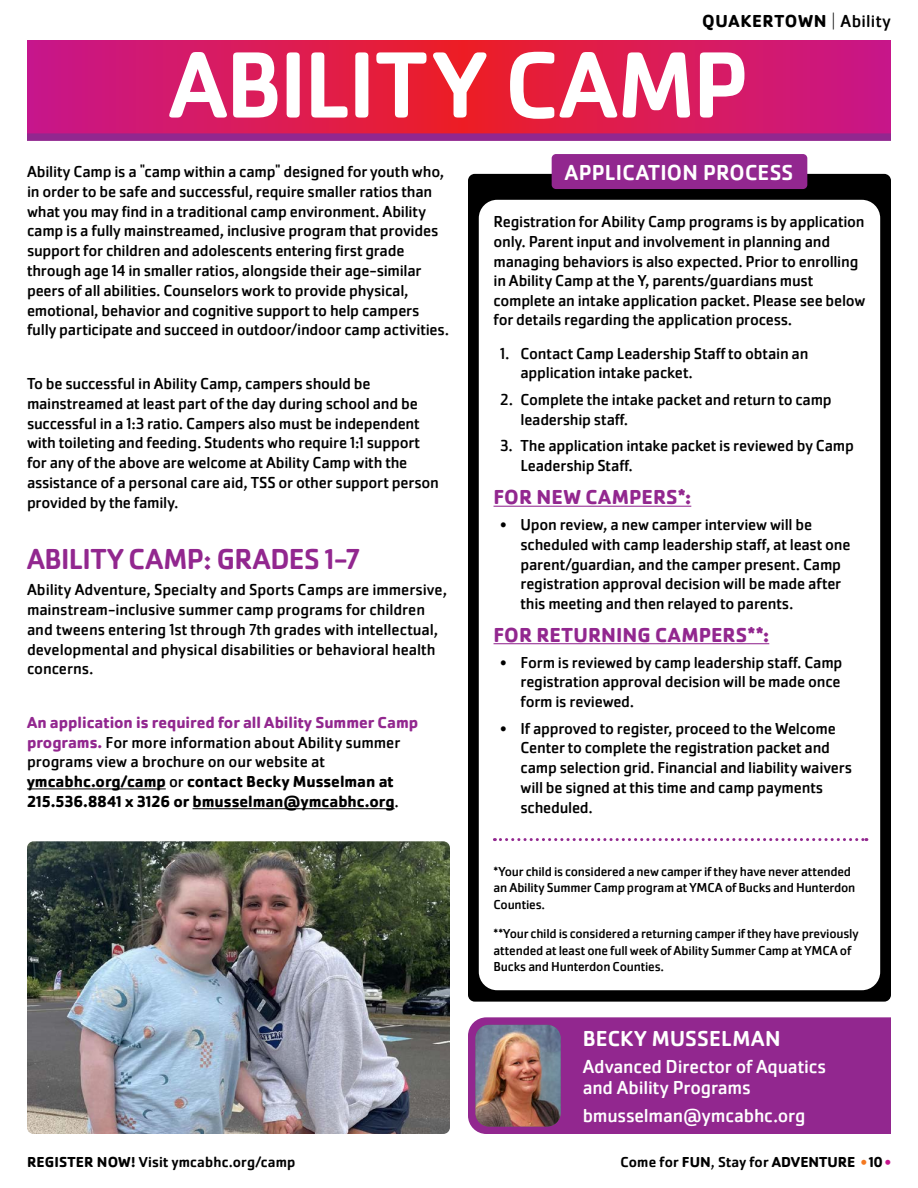
<style>
.page{position:relative;width:918px;height:1188px;background:#fff}
.page>*{position:absolute;margin:0;border:0;box-sizing:border-box;transform-origin:0 0}
.t1{font:500 97.5px "Cachet Pro";letter-spacing:-.01em;color:#fff}
.t2{font:500 30px "Cachet Pro";letter-spacing:-.015em;color:#92278f}
.t3{font:500 22.5px "Cachet Pro";letter-spacing:.01em;color:#fff}
.t4{font:700 21px "Cachet Pro";letter-spacing:.005em;color:#92278f}
.t5{font:19.5px/21px "Cachet Pro";letter-spacing:-.01em;color:#fff}
.t6{font:700 18px "Cachet Pro";letter-spacing:.035em;color:#000}
.t7{font:16.5px/19.8px "Cachet Pro";letter-spacing:-.015em;color:#000}
.t8{font:700 16.5px/19.8px "Cachet Pro";letter-spacing:-.005em;color:#000}
.t9{font:500 15px "Cachet Pro";letter-spacing:.01em;color:#000}
.t10{font:13.5px/16.2px "Cachet Pro";letter-spacing:-.015em;color:#000}
.s1{font-weight:200}
.s2{font-weight:400}
.s3{color:#92278f}
.s4{font-weight:700}
.s5{font-weight:700;color:#f47920}
.s6{font-weight:700;color:#c6168d}
</style>
<div class="page">
<div style="left:468px;top:1017px;width:423px;height:117px;background:#92278f"></div>
<img style="left:476px;top:1025px;width:85px;height:102px">
<img style="left:27px;top:841px;width:423px;height:293px">
<div style="left:468px;top:174px;width:423px;height:828px;background:#000;border-radius:7px"></div>
<div style="left:479px;top:200px;width:401px;height:790px;background:#fff;border-radius:18px"></div>
<hr style="left:27px;top:789px;width:139px;height:1px;background:#000">
<hr style="left:193px;top:808px;width:202px;height:1px;background:#000">
<svg style="left:27px;top:40px;width:864px;height:93px;background:#d91a5a"></svg>
<div style="left:27px;top:133px;width:864px;height:8px;background:#92278f"></div>
<hr style="left:494px;top:506px;width:197px;height:1px;background:#92278f">
<hr style="left:494px;top:643px;width:275px;height:1px;background:#92278f">
<div style="left:552px;top:154px;width:255px;height:35px;background:#92278f;border-radius:4px"></div>
<svg style="left:494px;top:838px;width:373px;height:3px"></svg>
<p class="t6" style="left:702px;top:10px;width:190px">QUAKERTOWN <span class="s1">|</span> <span class="s2">Ability</span></p>
<h1 class="t1" style="left:169px;top:28px;width:581px">ABILITY CAMP</h1>
<p class="t7" style="left:27px;top:162px;width:424px">Ability Camp is a "camp within a camp" designed for youth who, in order to be safe and successful, require smaller ratios than what you may find in a traditional camp environment. Ability camp is a fully mainstreamed, inclusive program that provides support for children and adolescents entering first grade through age 14 in smaller ratios, alongside their age-similar peers of all abilities. Counselors work to provide physical, emotional, behavior and cognitive support to help campers fully participate and succeed in outdoor/indoor camp activities.</p>
<p class="t7" style="left:27px;top:374px;width:414px">To be successful in Ability Camp, campers should be mainstreamed at least part of the day during school and be successful in a 1:3 ratio. Campers also must be independent with toileting and feeding. Students who require 1:1 support for any of the above are welcome at Ability Camp with the assistance of a personal care aid, TSS or other support person provided by the family.</p>
<h2 class="t2" style="left:27px;top:541px;width:335px">ABILITY CAMP: GRADES 1-7</h2>
<p class="t7" style="left:27px;top:580px;width:422px">Ability Adventure, Specialty and Sports Camps are immersive, mainstream-inclusive summer camp programs for children and tweens entering 1st through 7th grades with intellectual, developmental and physical disabilities or behavioral health concerns.</p>
<p class="t8" style="left:27px;top:712px;width:393px"><span class="s3">An application is required for all Ability Summer Camp programs.</span> <span class="s2">For more information about Ability summer programs view a brochure on our website at </span>ymcabhc.org/camp <span class="s2">or</span> contact Becky Musselman at 215.536.8841 x 3126 or bmusselman@ymcabhc.org<span class="s2">.</span></p>
<h3 class="t3" style="left:565px;top:159px;width:230px">APPLICATION PROCESS</h3>
<p class="t7" style="left:494px;top:212px;width:373px">Registration for Ability Camp programs is by application only. Parent input and involvement in planning and managing behaviors is also expected. Prior to enrolling in Ability Camp at the Y, parents/guardians must complete an intake application packet. Please see below for details regarding the application process.</p>
<p class="t7" style="left:521px;top:343px;width:289px;text-indent:-20px">1. Contact Camp Leadership Staff to obtain an application intake packet.</p>
<p class="t7" style="left:521px;top:390px;width:313px;text-indent:-20px">2. Complete the intake packet and return to camp leadership staff.</p>
<p class="t7" style="left:521px;top:436px;width:335px;text-indent:-20px">3. The application intake packet is reviewed by Camp<br>Leadership Staff.</p>
<p class="t4" style="left:494px;top:484px;width:199px">FOR NEW CAMPERS*:</p>
<p class="t7" style="left:521px;top:515px;width:332px;text-indent:-20px">• Upon review, a new camper interview will be scheduled with camp leadership staff, at least one parent/guardian, and the camper present. Camp registration approval decision will be made after this meeting and then relayed to parents.</p>
<p class="t4" style="left:494px;top:622px;width:277px">FOR RETURNING CAMPERS**:</p>
<p class="t7" style="left:521px;top:653px;width:323px;text-align:justify;text-indent:-20px">• Form is reviewed by camp leadership staff. Camp registration approval decision will be made once form is reviewed.</p>
<p class="t7" style="left:521px;top:718px;width:333px;text-indent:-20px">• If approved to register, proceed to the Welcome Center to complete the registration packet and camp selection grid. Financial and liability waivers will be signed at this time and camp payments scheduled.</p>
<p class="t10" style="left:494px;top:864px;width:363px">*Your child is considered a new camper if they have never attended an Ability Summer Camp program at YMCA of Bucks and Hunterdon<br>Counties.</p>
<p class="t10" style="left:494px;top:926px;width:367px">**Your child is considered a returning camper if they have previously attended at least one full week of Ability Summer Camp at YMCA of<br>Bucks and Hunterdon Counties.</p>
<h3 class="t3" style="left:583px;top:1025px;width:199px">BECKY MUSSELMAN</h3>
<p class="t5" style="left:583px;top:1057px;width:245px">Advanced Director of Aquatics and Ability Programs</p>
<p class="t5" style="left:583px;top:1105px;width:224px">bmusselman@ymcabhc.org</p>
<p class="t9" style="left:27px;top:1153px;width:270px"><span class="s4">REGISTER NOW!</span> Visit ymcabhc.org/camp</p>
<p class="t9" style="left:620px;top:1153px;width:272px">Come for <span class="s4">FUN</span><span class="s2">,</span> Stay for <span class="s4">ADVENTURE</span> <span class="s5">•</span> <span class="s4">10</span><span class="s6">•</span></p>
</div>
